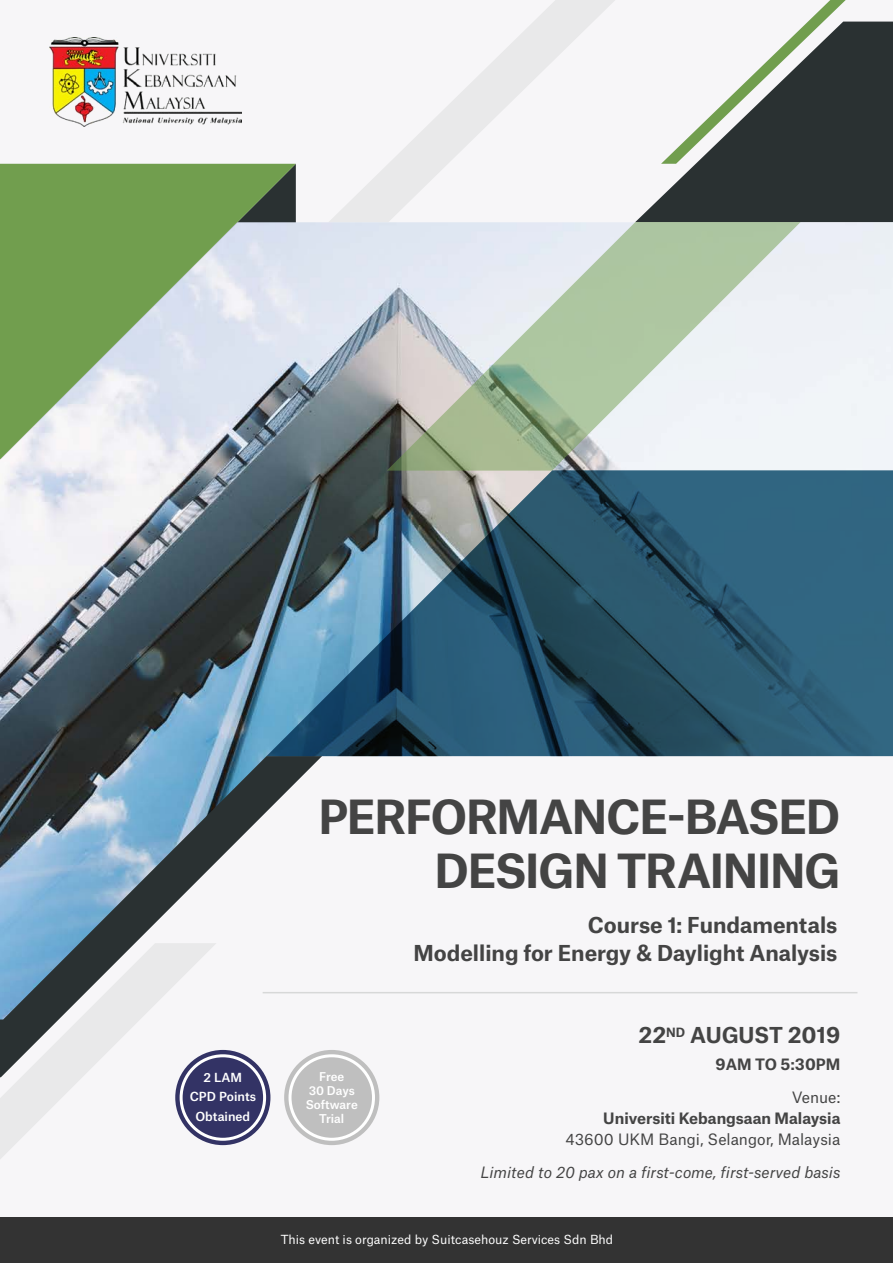
<style>
.page{position:relative;width:893px;height:1263px;background:#f7f6f8}
.page>*{position:absolute;margin:0;border:0;box-sizing:border-box;transform-origin:0 0}
.t1{font:700 45px/54px "Atlas Grotesk";letter-spacing:-.03em;color:#444;text-align:right}
.t2{font:700 21.6px "Atlas Grotesk";color:#444}
.t3{font:700 21px/28.5px "Atlas Grotesk";color:#444;text-align:right}
.t4{font:italic 15px "Atlas Grotesk";color:#444}
.t5{font:700 15px "Atlas Grotesk";color:#444}
.t6{font:15px "Atlas Grotesk";color:#444}
.t7{font:12px "Atlas Grotesk";color:#fff}
.t8{font:500 12px/19.5px "Atlas Grotesk";color:#fff;text-align:center}
.t9{font:500 11.7px/14px "Atlas Grotesk";letter-spacing:-.005em;color:#fff;text-align:center}
.s1{font-size:21px}
.s2{font-size:15.45px}
</style>
<div class="page">
<svg style="left:0;top:164px;width:296px;height:58px;background:#6a934b"></svg>
<div style="left:735px;top:164px;width:158px;height:58px;background:#2a3132"></div>
<svg style="left:735px;top:0;width:158px;height:164px"></svg>
<svg style="left:329px;top:0;width:406px;height:222px"></svg>
<img style="left:49px;top:38px;width:192px;height:88px">
<img style="left:0;top:222px;width:893px;height:772px">
<svg style="left:387px;top:222px;width:414px;height:248px"></svg>
<svg style="left:266px;top:470px;width:627px;height:286px;background:#376076"></svg>
<div style="left:0;top:1217px;width:893px;height:46px;background:#333"></div>
<svg style="left:0;top:943px;width:217px;height:216px"></svg>
<svg style="left:175px;top:1050px;width:95px;height:95px"></svg>
<div style="left:181px;top:1056px;width:84px;height:83px;background:#333365;border-radius:50%"></div>
<div style="left:180px;top:1054px;width:86px;height:87px;border:3px solid #fff;border-radius:50%"></div>
<svg style="left:284px;top:1050px;width:95px;height:95px"></svg>
<div style="left:290px;top:1056px;width:83px;height:83px;background:#bfbfbf;border-radius:50%"></div>
<div style="left:288px;top:1054px;width:87px;height:87px;border:3px solid #fff;border-radius:50%"></div>
<h1 class="t1" style="left:319px;top:785px;width:523px">PERFORMANCE-BASED<br>DESIGN TRAINING</h1>
<p class="t8" style="left:190px;top:1066px;width:68px">2 LAM<br>CPD Points<br>Obtained</p>
<p class="t9" style="left:306px;top:1068px;width:54px">Free<br>30 Days<br>Software<br>Trial</p>
<p class="t3" style="left:413px;top:908px;width:425px">Course 1: Fundamentals<br>Modelling for Energy &amp; Daylight Analysis</p>
<p class="t2" style="left:638px;top:1017px;width:203px">22<sup>ND</sup> <span class="s1">AUGUST</span> 2019</p>
<p class="t5" style="left:716px;top:1051px;width:126px"><span class="s2">9</span>AM TO <span class="s2">5</span>:<span class="s2">30</span>PM</p>
<p class="t6" style="left:792px;top:1085px;width:50px">Venue:</p>
<p class="t5" style="left:603px;top:1105px;width:239px">Universiti Kebangsaan Malaysia</p>
<p class="t6" style="left:566px;top:1127px;width:276px">43600 UKM Bangi, Selangor, Malaysia</p>
<p class="t4" style="left:480px;top:1160px;width:361px">Limited to 20 pax on a first-come, first-served basis</p>
<p class="t7" style="left:281px;top:1230px;width:334px">This event is organized by Suitcasehouz Services Sdn Bhd</p>
</div>
